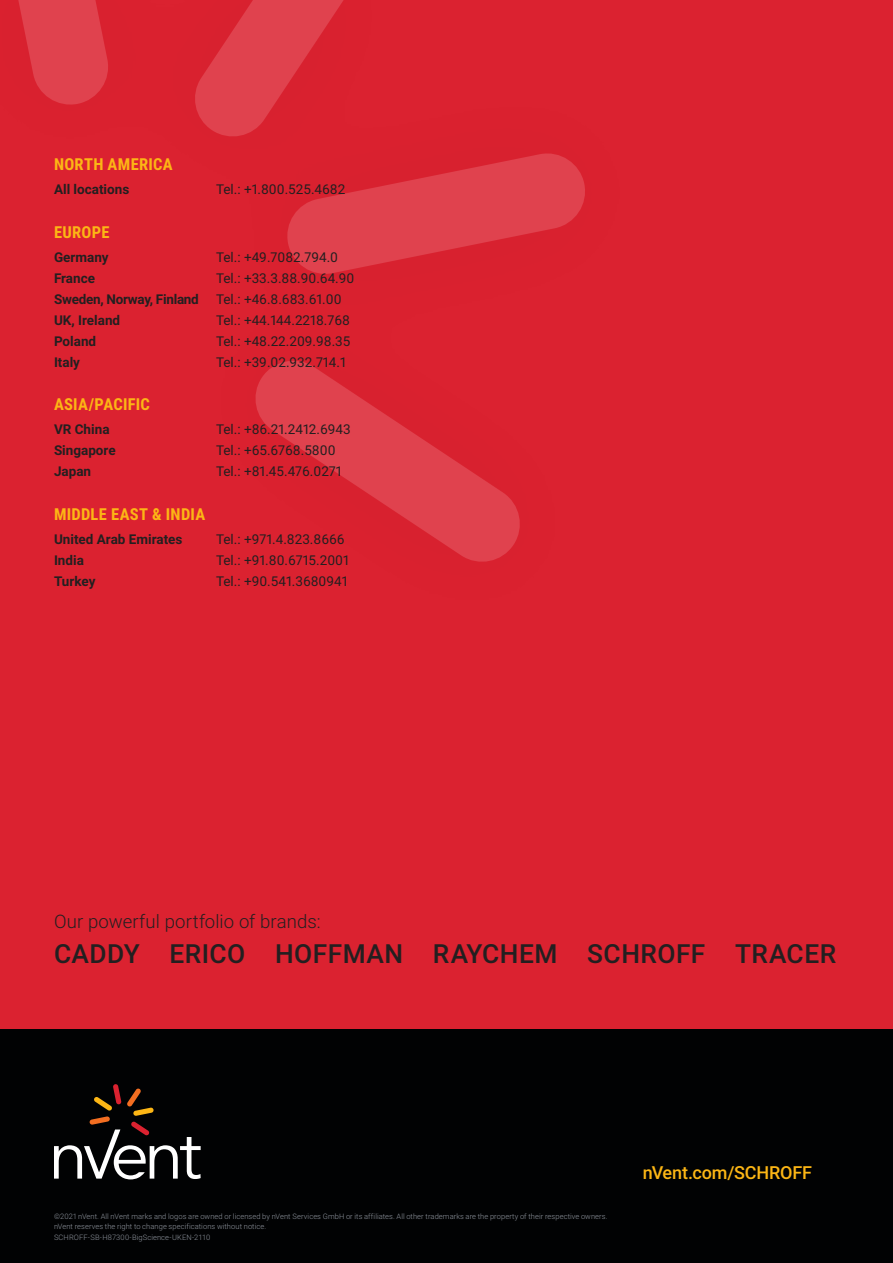
<style>
.page{position:relative;width:893px;height:1263px;background:#fff}
.page>*{position:absolute;margin:0;border:0;box-sizing:border-box;transform-origin:0 0}
.t1{font:500 26.4px "Roboto";letter-spacing:.015em;color:#231f20}
.t2{font:300 18.6px "Roboto";color:#231f20}
.URL_-_nVent_Brochure{font:500 18px "Roboto";letter-spacing:-.01em;color:#fcb615}
.Country_-_nVent_Back{font:700 16.5px "Roboto Condensed";letter-spacing:.015em;color:#fcb615}
.Phone_Fax_Email_-_nV{font:13.5px "Roboto";color:#231f20}
.Phone_Fax_Email_-_nV-2{font:700 13.5px "Roboto";color:#231f20}
.Phone_Fax_Email_-_nV-3{font:700 13.5px "Roboto";letter-spacing:-.02em;color:#231f20}
.Copyright_Standards{font:300 7.5px/10.5px "Roboto";letter-spacing:.01em;color:#8f959e}
</style>
<div class="page">
<div style="left:0;top:0;width:893px;height:1029px;background:#db2230"></div>
<div style="left:0;top:1029px;width:893px;height:234px;background:#010203"></div>
<svg style="left:54px;top:1084px;width:147px;height:95px"></svg>
<svg style="left:18px;top:0;width:90px;height:105px"></svg>
<svg style="left:195px;top:0;width:148px;height:136px"></svg>
<svg style="left:287px;top:153px;width:298px;height:121px"></svg>
<svg style="left:255px;top:361px;width:265px;height:201px"></svg>
<p class="Country_-_nVent_Back" style="left:54px;top:153px;width:120px">NORTH AMERICA</p>
<p class="Phone_Fax_Email_-_nV-2" style="left:54px;top:180px;width:77px">All locations</p>
<p class="Phone_Fax_Email_-_nV" style="left:216px;top:180px;width:131px">Tel.: +1.800.525.4682</p>
<p class="Country_-_nVent_Back" style="left:54px;top:220px;width:57px">EUROPE</p>
<p class="Phone_Fax_Email_-_nV-2" style="left:54px;top:247px;width:56px">Germany</p>
<p class="Phone_Fax_Email_-_nV" style="left:216px;top:247px;width:124px">Tel.: +49.7082.794.0</p>
<p class="Phone_Fax_Email_-_nV-2" style="left:54px;top:268px;width:43px">France</p>
<p class="Phone_Fax_Email_-_nV" style="left:216px;top:268px;width:140px">Tel.: +33.3.88.90.64.90</p>
<p class="Phone_Fax_Email_-_nV-3" style="left:54px;top:289px;width:146px">Sweden, Norway, Finland</p>
<p class="Phone_Fax_Email_-_nV" style="left:216px;top:289px;width:127px">Tel.: +46.8.683.61.00</p>
<p class="Phone_Fax_Email_-_nV-2" style="left:54px;top:310px;width:68px">UK, Ireland</p>
<p class="Phone_Fax_Email_-_nV" style="left:216px;top:310px;width:135px">Tel.: +44.144.2218.768</p>
<p class="Phone_Fax_Email_-_nV-2" style="left:54px;top:331px;width:44px">Poland</p>
<p class="Phone_Fax_Email_-_nV" style="left:216px;top:331px;width:136px">Tel.: +48.22.209.98.35</p>
<p class="Phone_Fax_Email_-_nV-2" style="left:54px;top:352px;width:28px">Italy</p>
<p class="Phone_Fax_Email_-_nV" style="left:216px;top:352px;width:131px">Tel.: +39.02.932.714.1</p>
<p class="Country_-_nVent_Back" style="left:54px;top:393px;width:97px">ASIA/PACIFIC</p>
<p class="Phone_Fax_Email_-_nV-2" style="left:54px;top:420px;width:57px">VR China</p>
<p class="Phone_Fax_Email_-_nV" style="left:216px;top:420px;width:136px">Tel.: +86.21.2412.6943</p>
<p class="Phone_Fax_Email_-_nV-2" style="left:54px;top:441px;width:63px">Singapore</p>
<p class="Phone_Fax_Email_-_nV" style="left:216px;top:441px;width:121px">Tel.: +65.6768.5800</p>
<p class="Phone_Fax_Email_-_nV-2" style="left:54px;top:462px;width:39px">Japan</p>
<p class="Phone_Fax_Email_-_nV" style="left:216px;top:462px;width:127px">Tel.: +81.45.476.0271</p>
<p class="Country_-_nVent_Back" style="left:54px;top:502px;width:153px">MIDDLE EAST &amp; INDIA</p>
<p class="Phone_Fax_Email_-_nV-2" style="left:54px;top:529px;width:130px">United Arab Emirates</p>
<p class="Phone_Fax_Email_-_nV" style="left:216px;top:529px;width:130px">Tel.: +971.4.823.8666</p>
<p class="Phone_Fax_Email_-_nV-2" style="left:54px;top:550px;width:31px">India</p>
<p class="Phone_Fax_Email_-_nV" style="left:216px;top:550px;width:134px">Tel.: +91.80.6715.2001</p>
<p class="Phone_Fax_Email_-_nV-2" style="left:54px;top:571px;width:43px">Turkey</p>
<p class="Phone_Fax_Email_-_nV" style="left:216px;top:571px;width:133px">Tel.: +90.541.3680941</p>
<h2 class="t2" style="left:54px;top:909px;width:268px">Our powerful portfolio of brands:</h2>
<h1 class="t1" style="left:54px;top:935px;width:784px">CADDY ERICO HOFFMAN RAYCHEM SCHROFF TRACER</h1>
<p class="Copyright_Standards" style="left:54px;top:1210px;width:555px">©2021 nVent. All nVent marks and logos are owned or licensed by nVent Services GmbH or its affiliates. All other trademarks are the property of their respective owners. nVent reserves the right to change specifications without notice.</p>
<p class="Copyright_Standards" style="left:54px;top:1231px;width:158px">SCHROFF-SB-H87300-BigScience-UKEN-2110</p>
<p class="URL_-_nVent_Brochure" style="left:643px;top:1160px;width:171px">nVent.com/SCHROFF</p>
</div>
